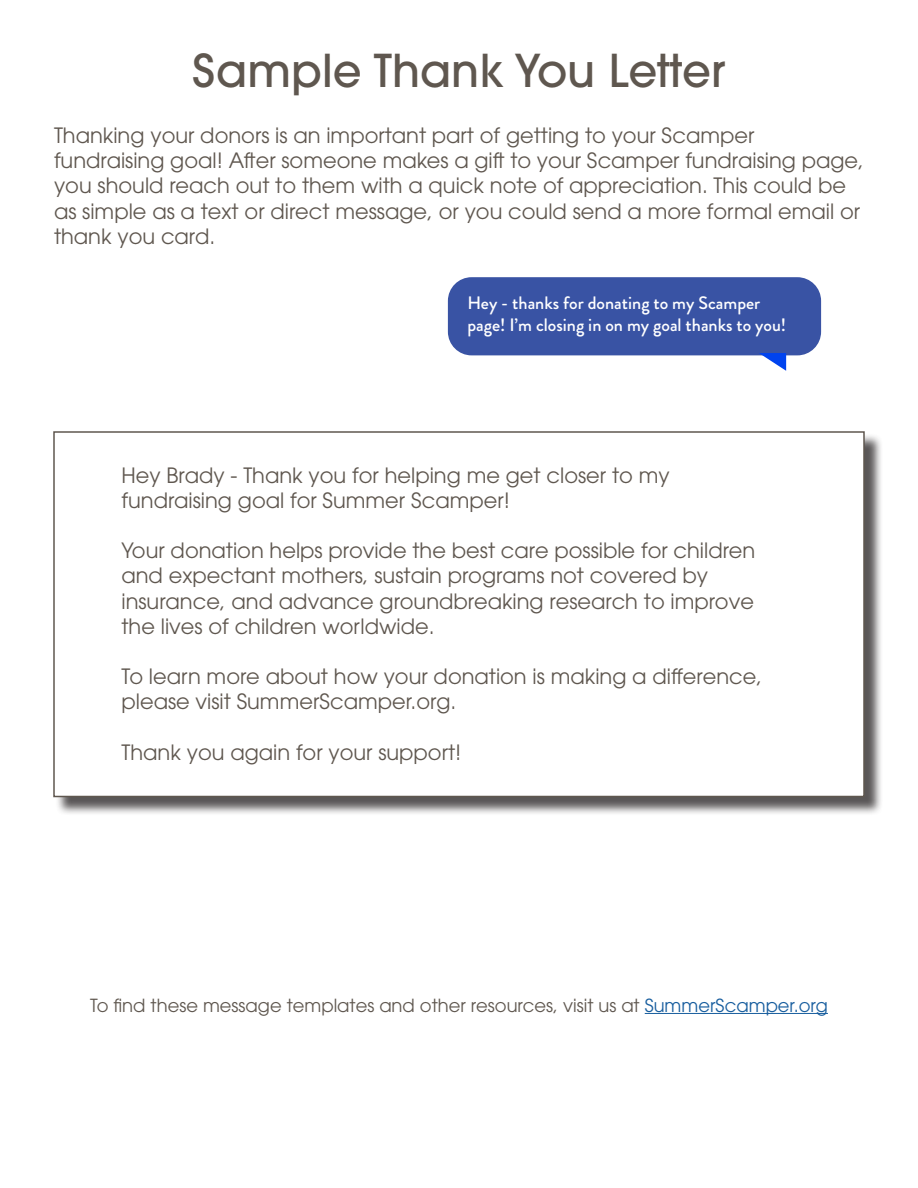
<style>
.page{position:relative;width:918px;height:1188px;background:#fff}
.page>*{position:absolute;margin:0;border:0;box-sizing:border-box;transform-origin:0 0}
.t1{font:500 45px "ITC Avant Garde Pro";color:#5f574f}
.t2{font:21px/25.2px "ITC Avant Garde Pro";color:#5f574f}
.t3{font:18px "ITC Avant Garde Pro";color:#5f574f}
.t4{font:500 18px/21.6px "Brandon Grotesque";color:#fff}
.s1{color:#175d9e}
</style>
<div class="page">
<hr style="left:645px;top:1013px;width:183px;height:1px;background:#175d9e">
<div style="left:56px;top:434px;width:827px;height:382px;background:#231f20;opacity:.75"></div>
<div style="left:53px;top:431px;width:812px;height:366px;background:#fff;border:2px solid #5f574f"></div>
<div style="left:448px;top:277px;width:373px;height:78px;background:#3953a4;border-radius:24px"></div>
<svg style="left:759px;top:353px;width:27px;height:18px"></svg>
<p class="t1" style="left:192px;top:42px;width:535px">Sample Thank You Letter</p>
<p class="t2" style="left:54px;top:122px;width:811px">Thanking your donors is an important part of getting to your Scamper fundraising goal! After someone makes a gift to your Scamper fundraising page, you should reach out to them with a quick note of appreciation. This could be as simple as a text or direct message, or you could send a more formal email or thank you card.</p>
<p class="t4" style="left:467px;top:292px;width:320px">Hey - thanks for donating to my Scamper page! I’m closing in on my goal thanks to you!</p>
<p class="t2" style="left:122px;top:462px;width:550px">Hey Brady - Thank you for helping me get closer to my fundraising goal for Summer Scamper!</p>
<p class="t2" style="left:122px;top:538px;width:635px">Your donation helps provide the best care possible for children and expectant mothers, sustain programs not covered by insurance, and advance groundbreaking research to improve the lives of children worldwide.</p>
<p class="t2" style="left:122px;top:664px;width:642px">To learn more about how your donation is making a difference, please visit SummerScamper.org.</p>
<p class="t2" style="left:122px;top:739px;width:341px">Thank you again for your support!</p>
<p class="t3" style="left:90px;top:994px;width:739px">To find these message templates and other resources, visit us at <span class="s1">SummerScamper.org</span></p>
</div>
